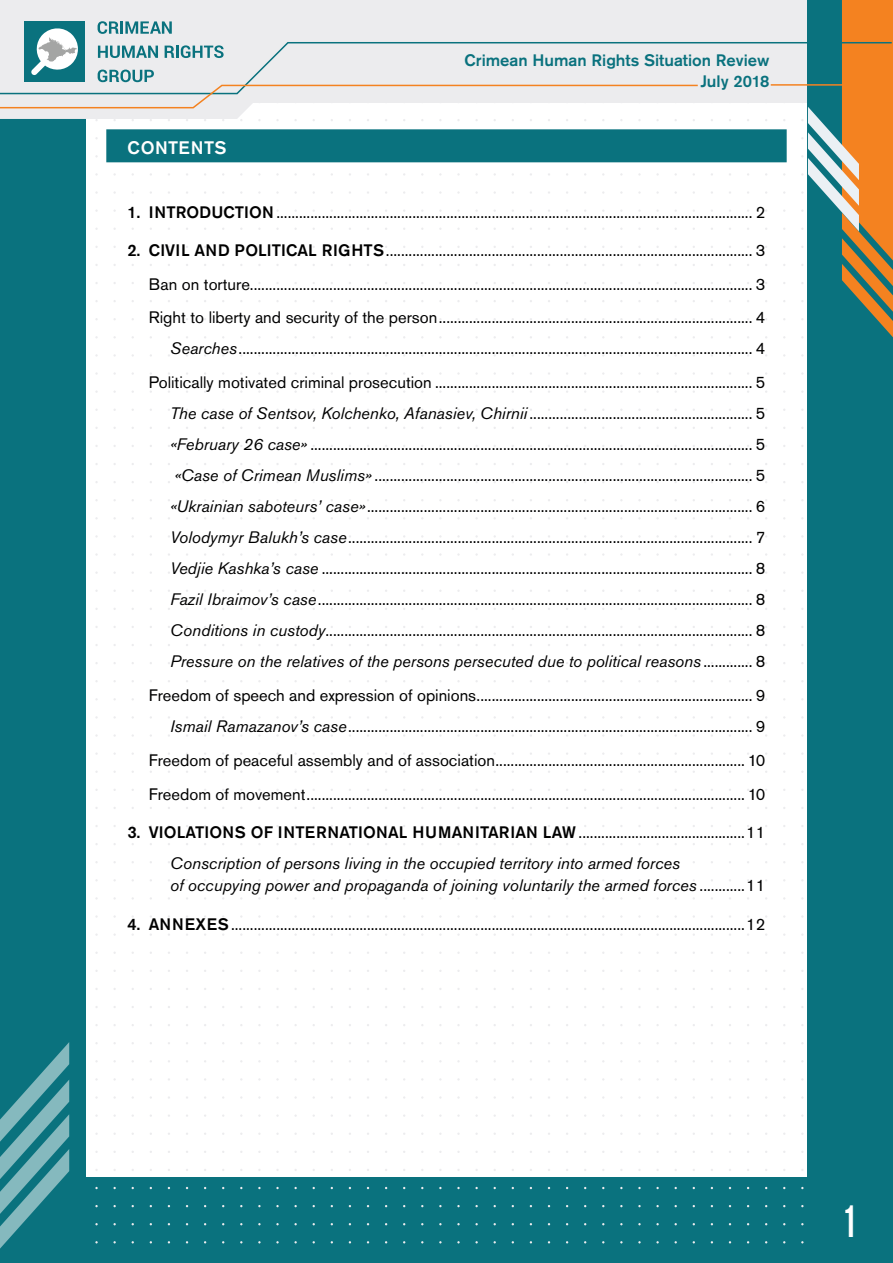
<style>
.page{position:relative;width:893px;height:1263px;background:#fff}
.page>*{position:absolute;margin:0;border:0;box-sizing:border-box;transform-origin:0 0}
.t1{font:500 condensed 45px "Akzidenz Grotesk Pro";color:#fff}
.t2{font:500 18px "Akzidenz Grotesk Pro";letter-spacing:.02em;color:#fff}
.t3{font:16.5px/31px "Akzidenz Grotesk Pro";color:#000;text-align:justify}
.t4{font:italic 16.5px/31px "Akzidenz Grotesk Pro";color:#000}
.t5{font:500 16.5px/20.7px "Akzidenz Grotesk Pro";color:#0a727e;text-align:right}
.s1{font-weight:500}
.s2{font-style:italic}
.s3{font-weight:500;font-style:normal}
.s4{font-style:normal}
</style>
<div class="page">
<div style="left:0;top:1178px;width:893px;height:85px;background:#0a727e"></div>
<div style="left:0;top:0;width:85px;height:1263px;background:#0a727e"></div>
<svg style="left:0;top:0;width:837px;height:119px;fill:#ececee"></svg>
<div style="left:808px;top:1px;width:85px;height:1262px;background:#0a727e"></div>
<svg style="left:837px;top:0;width:56px;height:338px"></svg>
<svg style="left:801px;top:101px;width:58px;height:130px"></svg>
<svg style="left:0;top:1042px;width:69px;height:206px"></svg>
<div style="left:24px;top:21px;width:61px;height:61px;background:#0a727e"></div>
<svg style="left:38px;top:28px;width:39px;height:13px"></svg>
<svg style="left:0;top:41px;width:893px;height:54px;background:#d3d6d2"></svg>
<svg style="left:0;top:83px;width:699px;height:26px"></svg>
<hr style="left:771px;top:84px;width:122px;height:2px;background:#f48220">
<svg style="left:98px;top:21px;width:21px;height:13px"></svg>
<svg style="left:121px;top:21px;width:17px;height:13px"></svg>
<svg style="left:140px;top:21px;width:21px;height:13px"></svg>
<svg style="left:98px;top:46px;width:22px;height:12px"></svg>
<svg style="left:122px;top:46px;width:13px;height:12px"></svg>
<svg style="left:136px;top:46px;width:22px;height:12px"></svg>
<svg style="left:162px;top:21px;width:10px;height:13px"></svg>
<svg style="left:165px;top:46px;width:9px;height:12px"></svg>
<svg style="left:176px;top:45px;width:14px;height:13px"></svg>
<svg style="left:193px;top:46px;width:20px;height:12px"></svg>
<svg style="left:214px;top:45px;width:10px;height:13px"></svg>
<svg style="left:98px;top:65px;width:21px;height:20px"></svg>
<svg style="left:120px;top:65px;width:13px;height:20px"></svg>
<svg style="left:133px;top:65px;width:21px;height:20px"></svg>
<div style="left:106px;top:129px;width:681px;height:33px;background:#0a727e"></div>
<p class="t2" style="left:128px;top:136px;width:100px">CONTENTS</p>
<p class="t5" style="left:464px;top:49px;width:306px">Crimean Human Rights Situation Review<br>July 2018</p>
<p class="t3" style="left:128px;top:196px;width:639px"><span class="s1">1. INTRODUCTION</span> .............................................................................................................................. 2</p>
<p class="t3" style="left:149px;top:233px;width:618px;line-height:33.8px;text-indent:-21px"><span class="s1">2. CIVIL AND POLITICAL RIGHTS</span>................................................................................................. 3<br>Ban on torture..................................................................................................................................... 3<br>Right to liberty and security of the person................................................................................... 4</p>
<p class="t3" style="left:149px;top:332px;width:618px;line-height:33.8px;text-align:right"><span class="s2">Searches</span>........................................................................................................................................ 4<br>Politically motivated criminal prosecution .................................................................................... 5</p>
<p class="t3" style="left:170px;top:398px;width:597px"><span class="s2">The сase of Sentsov, Kolchenko, Afanasiev, Chirnii</span> ........................................................... 5 <span class="s2">«February 26 case»</span> ..................................................................................................................... 5 <span class="s2">«Case of Crimean Muslims»</span> .................................................................................................... 5 <span class="s2">«Ukrainian saboteurs’ case»</span>...................................................................................................... 6<br><span class="s2">Volodymyr Balukh’s case</span>........................................................................................................... 7<br><span class="s2">Vedjie Kashka’s case</span> .................................................................................................................. 8<br><span class="s2">Fazil Ibraimov’s case</span>................................................................................................................... 8<br><span class="s2">Conditions in custody</span>................................................................................................................. 8<br><span class="s2">Pressure on the relatives of the persons persecuted due to political reasons</span> ............. 8</p>
<p class="t3" style="left:149px;top:680px;width:618px;text-align:right">Freedom of speech and expression of opinions......................................................................... 9<br><span class="s2">Ismail Ramazanov’s case</span>........................................................................................................... 9</p>
<p class="t3" style="left:149px;top:743px;width:618px;line-height:33.8px">Freedom of peaceful assembly and of association.................................................................. 10<br>Freedom of movement.................................................................................................................... 10</p>
<p class="t4" style="left:170px;top:816px;width:597px;text-indent:-43px"><span class="s3">3. VIOLATIONS OF INTERNATIONAL HUMANITARIAN LAW</span> <span class="s4">............................................11<br></span>Conscription of persons living in the occupied territory into armed forces</p>
<p class="t4" style="left:170px;top:870px;width:597px">of occupying power and propaganda of joining voluntarily the armed forces <span class="s4">............11</span></p>
<p class="t3" style="left:128px;top:908px;width:639px"><span class="s1">4. ANNEXES</span>........................................................................................................................................12</p>
<h1 class="t1" style="left:842px;top:1192px;width:17px">1</h1>
</div>
